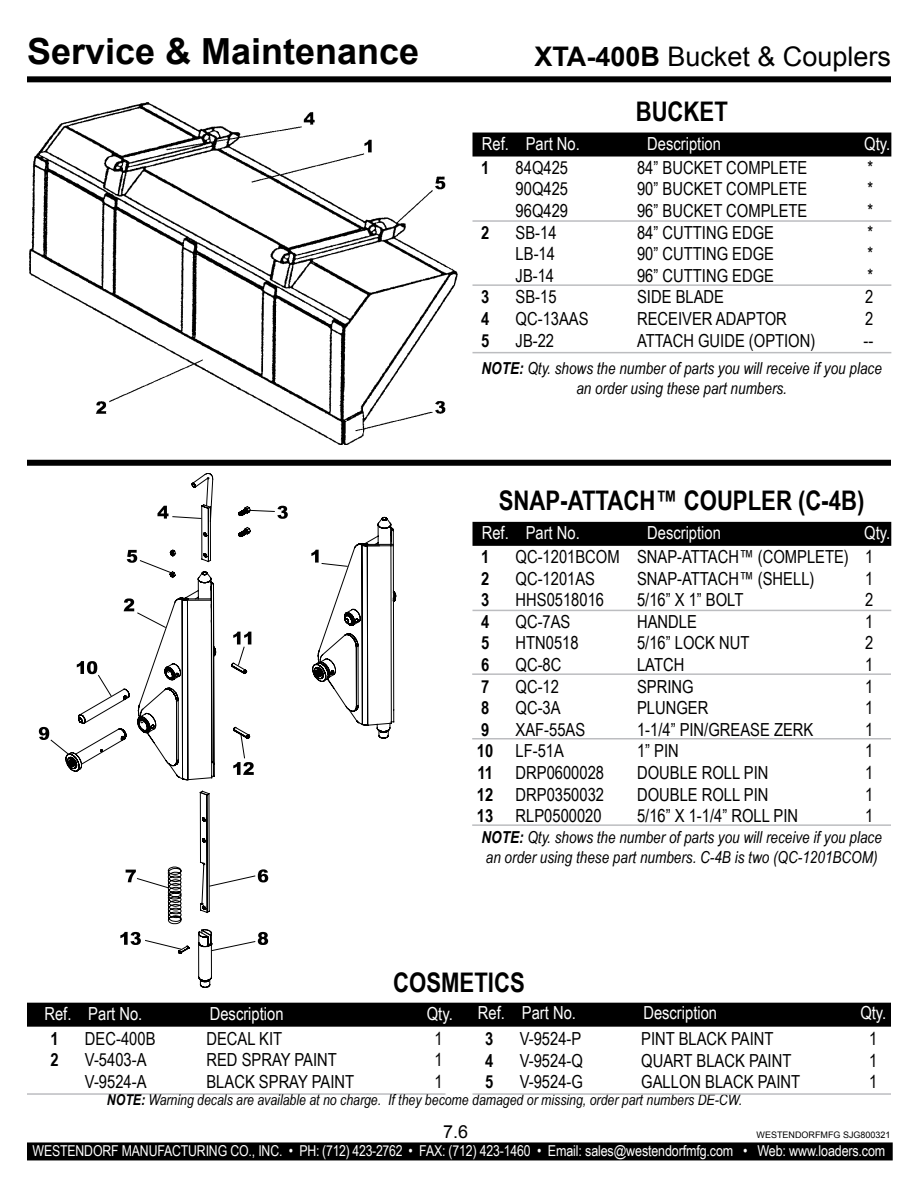
<style>
.page{position:relative;width:918px;height:1188px;background:#fff}
.page>*{position:absolute;margin:0;border:0;box-sizing:border-box;transform-origin:0 0}
.t1{font:700 36px "Arial";color:#000}
.t2{font:700 27px "Arial Narrow";color:#000}
.t3{font:27px "Arial";color:#000}
.t4{font:18px "Arial Narrow";color:#000}
.t5{font:18px "Arial Narrow";color:#fff}
.t6{font:700 18px "Arial Narrow";color:#000}
.t7{font:18px "Arial";color:#000}
.t8{font:italic 16.5px/19.8px "Arial Narrow";color:#000}
.t9{font:15px "Arial Narrow";letter-spacing:-.01em;color:#fff}
.t10{font:italic 15px "Arial Narrow";color:#000}
.t11{font:9px "Arial";color:#000}
.s1{font-weight:700}
</style>
<div class="page">
<div style="left:27px;top:1142px;width:866px;height:18px;background:#000"></div>
<div style="left:27px;top:76px;width:864px;height:6px;background:#000"></div>
<hr style="left:472px;top:673px;width:419px;height:2px;background:#bcbdc0">
<hr style="left:472px;top:738px;width:419px;height:2px;background:#bcbdc0">
<hr style="left:472px;top:824px;width:419px;height:2px;background:#bcbdc0">
<div style="left:27px;top:460px;width:864px;height:6px;background:#000"></div>
<div style="left:472px;top:133px;width:419px;height:24px;background:#000"></div>
<hr style="left:472px;top:220px;width:419px;height:2px;background:#bcbdc0">
<hr style="left:472px;top:284px;width:419px;height:2px;background:#bcbdc0">
<hr style="left:472px;top:352px;width:419px;height:1px;background:#bcbdc0">
<div style="left:472px;top:522px;width:419px;height:24px;background:#000"></div>
<hr style="left:472px;top:610px;width:419px;height:1px;background:#bcbdc0">
<div style="left:27px;top:1003px;width:864px;height:24px;background:#000"></div>
<hr style="left:27px;top:1093px;width:419px;height:2px;background:#bcbdc0">
<hr style="left:472px;top:1093px;width:419px;height:2px;background:#bcbdc0">
<img style="left:29px;top:102px;width:428px;height:343px">
<svg style="left:381px;top:517px;width:13px;height:213px"></svg>
<svg style="left:361px;top:518px;width:29px;height:221px"></svg>
<svg style="left:39px;top:474px;width:322px;height:478px"></svg>
<h1 class="t1" style="left:27px;top:28px;width:394px">Service &amp; Maintenance</h1>
<h2 class="t3" style="left:534px;top:39px;width:358px"><span class="s1">XTA-400B</span> Bucket &amp; Couplers</h2>
<h2 class="t2" style="left:636px;top:91px;width:94px">BUCKET</h2>
<p class="t5" style="left:482px;top:130px;width:100px">Ref. Part No.</p>
<p class="t5" style="left:647px;top:130px;width:75px">Description</p>
<p class="t5" style="left:864px;top:130px;width:27px">Qty.</p>
<p class="t6" style="left:481px;top:154px;width:10px">1</p>
<p class="t4" style="left:516px;top:154px;width:54px">84Q425</p>
<p class="t4" style="left:637px;top:154px;width:172px">84” BUCKET COMPLETE</p>
<p class="t4" style="left:868px;top:154px;width:7px">*</p>
<p class="t4" style="left:516px;top:176px;width:54px">90Q425</p>
<p class="t4" style="left:637px;top:176px;width:172px">90” BUCKET COMPLETE</p>
<p class="t4" style="left:868px;top:176px;width:7px">*</p>
<p class="t4" style="left:516px;top:197px;width:54px">96Q429</p>
<p class="t4" style="left:637px;top:197px;width:172px">96” BUCKET COMPLETE</p>
<p class="t4" style="left:868px;top:197px;width:7px">*</p>
<p class="t6" style="left:481px;top:219px;width:10px">2</p>
<p class="t4" style="left:516px;top:219px;width:43px">SB-14</p>
<p class="t4" style="left:637px;top:219px;width:138px">84” CUTTING EDGE</p>
<p class="t4" style="left:868px;top:219px;width:7px">*</p>
<p class="t4" style="left:516px;top:241px;width:41px">LB-14</p>
<p class="t4" style="left:637px;top:241px;width:138px">90” CUTTING EDGE</p>
<p class="t4" style="left:868px;top:241px;width:7px">*</p>
<p class="t4" style="left:516px;top:262px;width:40px">JB-14</p>
<p class="t4" style="left:637px;top:262px;width:138px">96” CUTTING EDGE</p>
<p class="t4" style="left:868px;top:262px;width:7px">*</p>
<p class="t6" style="left:481px;top:283px;width:10px">3</p>
<p class="t4" style="left:516px;top:284px;width:43px">SB-15</p>
<p class="t4" style="left:637px;top:284px;width:88px">SIDE BLADE</p>
<p class="t4" style="left:865px;top:284px;width:10px">2</p>
<p class="t6" style="left:481px;top:305px;width:10px">4</p>
<p class="t4" style="left:516px;top:305px;width:75px">QC-13AAS</p>
<p class="t4" style="left:637px;top:305px;width:151px">RECEIVER ADAPTOR</p>
<p class="t4" style="left:865px;top:305px;width:10px">2</p>
<p class="t6" style="left:481px;top:327px;width:10px">5</p>
<p class="t4" style="left:516px;top:327px;width:40px">JB-22</p>
<p class="t4" style="left:637px;top:327px;width:180px">ATTACH GUIDE (OPTION)</p>
<p class="t4" style="left:864px;top:327px;width:11px">--</p>
<p class="t8" style="left:482px;top:358px;width:402px;text-align:center"><span class="s1">NOTE:</span> Qty. shows the number of parts you will receive if you place an order using these part numbers.</p>
<h2 class="t2" style="left:499px;top:480px;width:367px">SNAP-ATTACH™ COUPLER (C-4B)</h2>
<p class="t5" style="left:482px;top:519px;width:100px">Ref. Part No.</p>
<p class="t5" style="left:647px;top:519px;width:75px">Description</p>
<p class="t5" style="left:864px;top:519px;width:27px">Qty.</p>
<p class="t6" style="left:481px;top:543px;width:10px">1</p>
<p class="t4" style="left:516px;top:544px;width:359px">QC-1201BCOM SNAP-ATTACH™ (COMPLETE) 1</p>
<p class="t6" style="left:481px;top:565px;width:10px">2</p>
<p class="t4" style="left:516px;top:565px;width:81px">QC-1201AS</p>
<p class="t4" style="left:637px;top:565px;width:179px">SNAP-ATTACH™ (SHELL)</p>
<p class="t4" style="left:865px;top:565px;width:10px">1</p>
<p class="t6" style="left:481px;top:586px;width:10px">3</p>
<p class="t4" style="left:516px;top:587px;width:90px">HHS0518016</p>
<p class="t4" style="left:637px;top:587px;width:108px">5/16” X 1” BOLT</p>
<p class="t4" style="left:865px;top:587px;width:10px">2</p>
<p class="t6" style="left:481px;top:608px;width:10px">4</p>
<p class="t4" style="left:516px;top:608px;width:56px">QC-7AS</p>
<p class="t4" style="left:637px;top:608px;width:61px">HANDLE</p>
<p class="t4" style="left:865px;top:608px;width:10px">1</p>
<p class="t6" style="left:481px;top:630px;width:10px">5</p>
<p class="t4" style="left:516px;top:630px;width:65px">HTN0518</p>
<p class="t4" style="left:637px;top:630px;width:114px">5/16” LOCK NUT</p>
<p class="t4" style="left:865px;top:630px;width:10px">2</p>
<p class="t6" style="left:481px;top:651px;width:10px">6</p>
<p class="t4" style="left:516px;top:652px;width:47px">QC-8C</p>
<p class="t4" style="left:637px;top:652px;width:49px">LATCH</p>
<p class="t4" style="left:865px;top:652px;width:10px">1</p>
<p class="t6" style="left:481px;top:673px;width:10px">7</p>
<p class="t4" style="left:516px;top:673px;width:45px">QC-12</p>
<p class="t4" style="left:637px;top:673px;width:58px">SPRING</p>
<p class="t4" style="left:865px;top:673px;width:10px">1</p>
<p class="t6" style="left:481px;top:694px;width:10px">8</p>
<p class="t4" style="left:516px;top:695px;width:47px">QC-3A</p>
<p class="t4" style="left:637px;top:695px;width:73px">PLUNGER</p>
<p class="t4" style="left:865px;top:695px;width:10px">1</p>
<p class="t6" style="left:481px;top:716px;width:10px">9</p>
<p class="t4" style="left:516px;top:716px;width:71px">XAF-55AS</p>
<p class="t4" style="left:637px;top:716px;width:178px">1-1/4” PIN/GREASE ZERK</p>
<p class="t4" style="left:865px;top:716px;width:10px">1</p>
<p class="t4" style="left:477px;top:738px;width:88px"><span class="s1">10</span> LF-51A</p>
<p class="t4" style="left:637px;top:738px;width:43px">1” PIN</p>
<p class="t4" style="left:865px;top:738px;width:10px">1</p>
<p class="t6" style="left:477px;top:759px;width:17px">11</p>
<p class="t4" style="left:516px;top:760px;width:90px">DRP0600028</p>
<p class="t4" style="left:637px;top:760px;width:133px">DOUBLE ROLL PIN</p>
<p class="t4" style="left:865px;top:760px;width:10px">1</p>
<p class="t4" style="left:477px;top:781px;width:129px"><span class="s1">12</span> DRP0350032</p>
<p class="t4" style="left:637px;top:781px;width:133px">DOUBLE ROLL PIN</p>
<p class="t4" style="left:865px;top:781px;width:10px">1</p>
<p class="t4" style="left:477px;top:803px;width:126px"><span class="s1">13</span> RLP0500020</p>
<p class="t4" style="left:637px;top:803px;width:163px">5/16” X 1-1/4” ROLL PIN</p>
<p class="t4" style="left:865px;top:803px;width:10px">1</p>
<p class="t8" style="left:482px;top:827px;width:402px"><span class="s1">NOTE:</span> Qty. shows the number of parts you will receive if you place an order using these part numbers. C-4B is two (QC-1201BCOM)</p>
<h2 class="t2" style="left:393px;top:963px;width:133px">COSMETICS</h2>
<p class="t5" style="left:44px;top:1000px;width:100px">Ref. Part No.</p>
<p class="t5" style="left:210px;top:1000px;width:75px">Description</p>
<p class="t5" style="left:427px;top:1000px;width:27px">Qty.</p>
<p class="t5" style="left:478px;top:1000px;width:100px">Ref. Part No.</p>
<p class="t5" style="left:643px;top:1000px;width:75px">Description</p>
<p class="t5" style="left:860px;top:1000px;width:27px">Qty.</p>
<p class="t6" style="left:485px;top:1025px;width:10px">3</p>
<p class="t4" style="left:520px;top:1025px;width:63px">V-9524-P</p>
<p class="t4" style="left:641px;top:1025px;width:134px">PINT BLACK PAINT</p>
<p class="t4" style="left:869px;top:1025px;width:10px">1</p>
<p class="t6" style="left:485px;top:1047px;width:10px">4</p>
<p class="t4" style="left:520px;top:1047px;width:65px">V-9524-Q</p>
<p class="t4" style="left:641px;top:1047px;width:152px">QUART BLACK PAINT</p>
<p class="t4" style="left:869px;top:1047px;width:10px">1</p>
<p class="t6" style="left:485px;top:1068px;width:10px">5</p>
<p class="t4" style="left:520px;top:1069px;width:65px">V-9524-G</p>
<p class="t4" style="left:641px;top:1069px;width:160px">GALLON BLACK PAINT</p>
<p class="t4" style="left:869px;top:1069px;width:10px">1</p>
<p class="t10" style="left:107px;top:1089px;width:637px"><span class="s1">NOTE:</span> Warning decals are available at no charge. If they become damaged or missing, order part numbers DE-CW.</p>
<p class="t6" style="left:50px;top:1025px;width:10px">1</p>
<p class="t4" style="left:85px;top:1025px;width:72px">DEC-400B</p>
<p class="t4" style="left:206px;top:1025px;width:77px">DECAL KIT</p>
<p class="t4" style="left:435px;top:1025px;width:10px">1</p>
<p class="t6" style="left:50px;top:1046px;width:10px">2</p>
<p class="t4" style="left:85px;top:1047px;width:63px">V-5403-A</p>
<p class="t4" style="left:206px;top:1047px;width:132px">RED SPRAY PAINT</p>
<p class="t4" style="left:435px;top:1047px;width:10px">1</p>
<p class="t4" style="left:85px;top:1068px;width:63px">V-9524-A</p>
<p class="t4" style="left:206px;top:1068px;width:149px">BLACK SPRAY PAINT</p>
<p class="t4" style="left:435px;top:1068px;width:10px">1</p>
<p class="t7" style="left:443px;top:1119px;width:27px">7.6</p>
<p class="t11" style="left:757px;top:1129px;width:136px">WESTENDORFMFG SJG800321</p>
<p class="t9" style="left:33px;top:1140px;width:854px">WESTENDORF MANUFACTURING CO., INC. • PH: (712) 423-2762 • FAX: (712) 423-1460 • Email: sales@westendorfmfg.com • Web: www.loaders.com</p>
</div>
